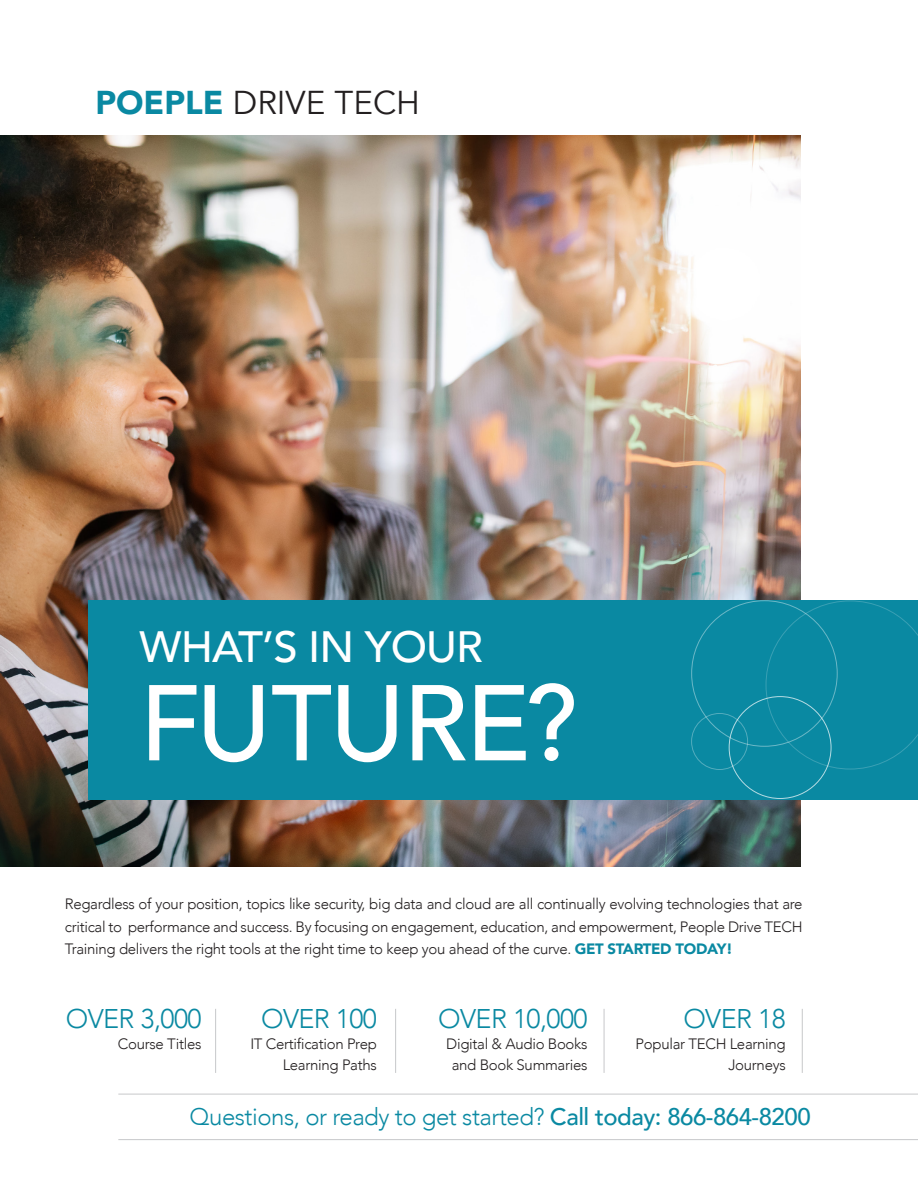
<style>
.page{position:relative;width:918px;height:1188px;background:#fff}
.page>*{position:absolute;margin:0;border:0;box-sizing:border-box;transform-origin:0 0}
.t1{font:500 106.35px "Avenir";letter-spacing:-.02em;color:#fff}
.t2{font:500 43.8px "Avenir";letter-spacing:-.02em;color:#fff}
.t3{font:33px "Avenir";color:#231f20}
.t4{font:300 27px "Avenir";letter-spacing:-.02em;color:#0a89a2}
.t5{font:300 24px "Avenir";letter-spacing:-.02em;color:#0a89a2}
.t6{font:300 15px/21px "Avenir";letter-spacing:-.02em;color:#231f20;text-align:right}
.s1{font-weight:900;color:#0a89a2}
.s2{font-weight:500}
</style>
<div class="page">
<img style="left:0;top:135px;width:801px;height:731px">
<div style="left:88px;top:600px;width:830px;height:200px;background:#0a89a2"></div>
<svg style="left:766px;top:600px;width:152px;height:169px"></svg>
<hr style="left:118px;top:1094px;width:800px;height:1px;background:#c7c8ca">
<hr style="left:118px;top:1139px;width:800px;height:1px;background:#c7c8ca">
<div style="left:691px;top:713px;width:57px;height:57px;border:1px solid #fff;border-radius:50%"></div>
<hr style="left:604px;top:1009px;width:1px;height:64px;background:#c7c8ca">
<hr style="left:802px;top:1009px;width:1px;height:64px;background:#c7c8ca">
<hr style="left:395px;top:1009px;width:1px;height:64px;background:#c7c8ca">
<hr style="left:215px;top:1009px;width:1px;height:64px;background:#c7c8ca">
<p class="t3" style="left:95px;top:83px;width:326px"><span class="s1">POEPLE</span> DRIVE TECH</p>
<p class="t2" style="left:140px;top:609px;width:345px">WHAT’S IN YOUR</p>
<p class="t1" style="left:140px;top:631px;width:439px">FUTURE?</p>
<p class="t6" style="left:65px;top:893px;width:739px;line-height:22.5px;text-align:justify">Regardless of your position, topics like security, big data and cloud are all continually evolving technologies that are critical to performance and success. By focusing on engagement, education, and empowerment, People Drive TECH Training delivers the right tools at the right time to keep you ahead of the curve. <span class="s1">GET STARTED TODAY!</span></p>
<p class="t4" style="left:66px;top:1003px;width:137px">OVER 3,000</p>
<p class="t6" style="left:118px;top:1033px;width:85px">Course Titles</p>
<p class="t4" style="left:683px;top:1003px;width:104px">OVER 18</p>
<p class="t6" style="left:636px;top:1033px;width:152px">Popular TECH Learning<br>Journeys</p>
<p class="t5" style="left:190px;top:1103px;width:623px">Questions, or ready to get started? <span class="s2">Call today: 866-864-8200</span></p>
<p class="t4" style="left:261px;top:1003px;width:117px">OVER 100</p>
<p class="t6" style="left:250px;top:1033px;width:128px">IT Certification Prep<br>Learning Paths</p>
<p class="t4" style="left:438px;top:1003px;width:151px">OVER 10,000</p>
<p class="t6" style="left:446px;top:1033px;width:143px;text-align:center">Digital &amp; Audio Books and Book Summaries</p>
</div>
